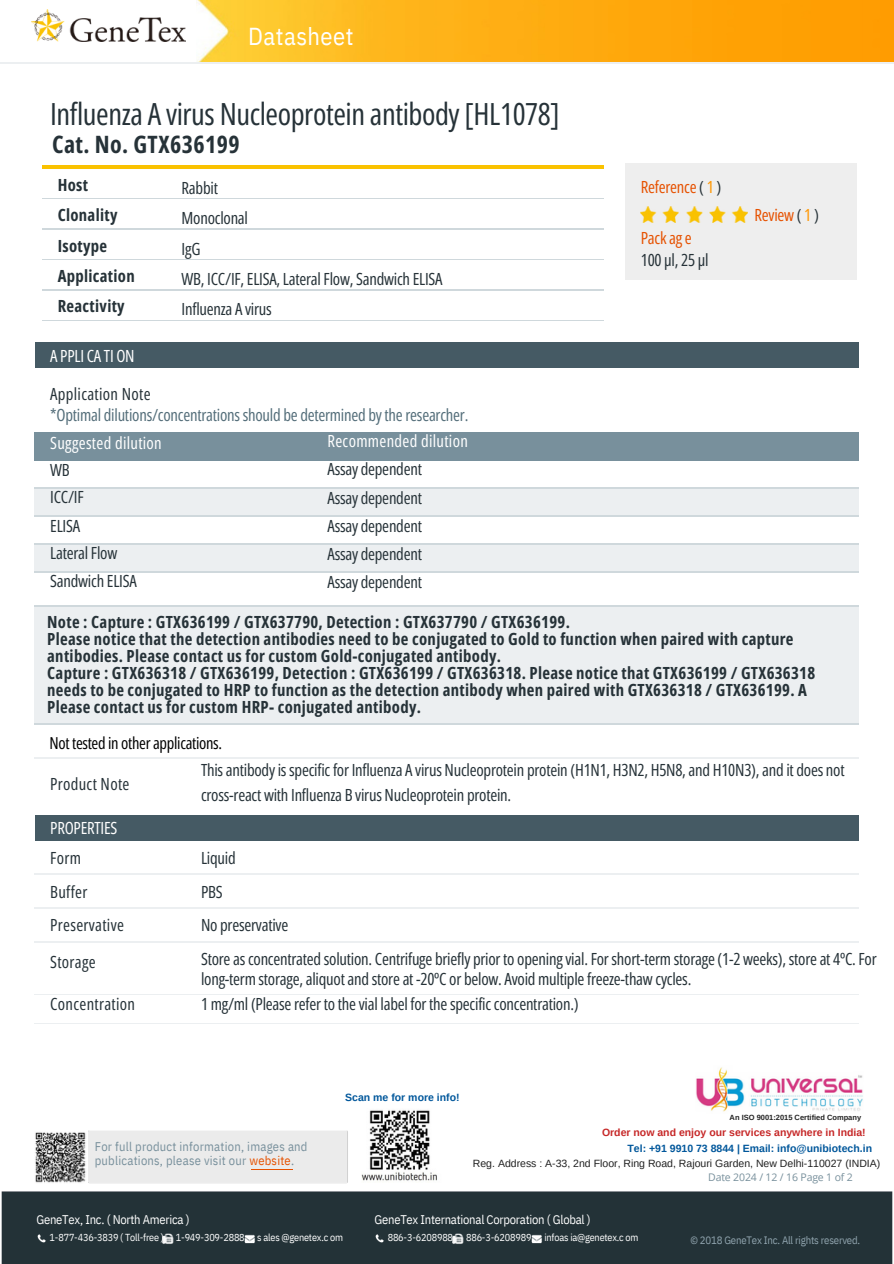
<style>
.page{position:relative;width:894px;height:1264px;background:#fff}
.page>*{position:absolute;margin:0;border:0;box-sizing:border-box;transform-origin:0 0}
.t1{font:30.45px "Open Sans Condensed";letter-spacing:-.015em;color:#263238}
.t2{font:24.45px "IBM Plex Sans Cond";letter-spacing:.02em;color:#fff}
.t3{font:700 23.85px "Open Sans Condensed";letter-spacing:.02em;color:#263238}
.t4{font:16.8px/28.2px "Open Sans Condensed";letter-spacing:-.015em;color:#263238}
.t5{font:700 16.8px/16.8px "Open Sans Condensed";letter-spacing:.02em;color:#263238}
.t6{font:16.8px/21.3px "Open Sans Condensed";letter-spacing:-.015em;color:#546e7a}
.t7{font:16.8px/33.8px "Open Sans Condensed";letter-spacing:.02em;color:#263238}
.t8{font:16.8px "Open Sans Condensed";letter-spacing:-.015em;color:#e65100}
.t9{font:16.8px "Open Sans Condensed";letter-spacing:-.015em;color:#fff}
.t10{font:16.5px "Open Sans Condensed";letter-spacing:-.02em;color:#000}
.t11{font:12.6px/14.7px "IBM Plex Sans Cond";letter-spacing:.02em;color:#78909c}
.t12{font:12.6px "IBM Plex Sans Cond";letter-spacing:-.02em;color:#fefefe}
.t13{font:10.8px "IBM Plex Sans Cond";letter-spacing:-.02em;color:#90a4ae}
.t14{font:10.5px "Arimo";color:#212121}
.t15{font:700 10.5px "Arimo";color:#01579b}
.t16{font:700 10.5px "Arimo";color:#c62828}
.t17{font:10.5px "Open Sans";letter-spacing:-.015em;color:#78909c}
.t18{font:10.2px "IBM Plex Sans Cond";letter-spacing:-.02em;color:#fefefe}
.t19{font:700 7.5px "Arimo";color:#212121}
.s1{color:#263238}
.s2{color:#fff}
.s3{color:#ff9600}
.s4{color:#e65100}
</style>
<div class="page">
<hr style="left:42px;top:166px;width:139px;height:2px;background:#fac200">
<hr style="left:181px;top:166px;width:422px;height:2px;background:#fac200">
<hr style="left:42px;top:198px;width:139px;height:1px;background:#cfd8dc">
<hr style="left:181px;top:198px;width:422px;height:1px;background:#cfd8dc">
<hr style="left:42px;top:229px;width:139px;height:1px;background:#cfd8dc">
<hr style="left:181px;top:229px;width:422px;height:1px;background:#cfd8dc">
<hr style="left:42px;top:259px;width:139px;height:1px;background:#cfd8dc">
<hr style="left:181px;top:259px;width:422px;height:1px;background:#cfd8dc">
<hr style="left:42px;top:290px;width:139px;height:1px;background:#cfd8dc">
<hr style="left:181px;top:290px;width:422px;height:1px;background:#cfd8dc">
<hr style="left:42px;top:320px;width:139px;height:1px;background:#cfd8dc">
<hr style="left:181px;top:320px;width:422px;height:1px;background:#cfd8dc">
<div style="left:35px;top:342px;width:823px;height:26px;background:#455a64"></div>
<div style="left:35px;top:815px;width:823px;height:25px;background:#455a64"></div>
<hr style="left:35px;top:757px;width:166px;height:1px;background:#eceff1">
<hr style="left:201px;top:757px;width:657px;height:1px;background:#eceff1">
<hr style="left:35px;top:873px;width:166px;height:1px;background:#eceff1">
<hr style="left:201px;top:873px;width:657px;height:1px;background:#eceff1">
<hr style="left:35px;top:907px;width:166px;height:1px;background:#eceff1">
<hr style="left:201px;top:907px;width:657px;height:1px;background:#eceff1">
<hr style="left:35px;top:942px;width:166px;height:1px;background:#eceff1">
<hr style="left:201px;top:942px;width:657px;height:1px;background:#eceff1">
<hr style="left:35px;top:994px;width:166px;height:1px;background:#eceff1">
<hr style="left:201px;top:994px;width:657px;height:1px;background:#eceff1">
<hr style="left:35px;top:1023px;width:166px;height:1px;background:#eceff1">
<hr style="left:201px;top:1023px;width:657px;height:1px;background:#eceff1">
<div style="left:35px;top:432px;width:285px;height:28px;background:#78909c"></div>
<div style="left:320px;top:432px;width:538px;height:28px;background:#78909c"></div>
<div style="left:35px;top:487px;width:285px;height:29px;background:#eceff1"></div>
<div style="left:320px;top:487px;width:538px;height:29px;background:#eceff1"></div>
<hr style="left:35px;top:487px;width:285px;height:1px;background:#cfd8dc">
<hr style="left:320px;top:487px;width:538px;height:1px;background:#cfd8dc">
<hr style="left:35px;top:516px;width:285px;height:1px;background:#cfd8dc">
<hr style="left:320px;top:516px;width:538px;height:1px;background:#cfd8dc">
<div style="left:35px;top:544px;width:285px;height:28px;background:#eceff1"></div>
<div style="left:320px;top:544px;width:538px;height:28px;background:#eceff1"></div>
<hr style="left:35px;top:544px;width:285px;height:1px;background:#cfd8dc">
<hr style="left:320px;top:544px;width:538px;height:1px;background:#cfd8dc">
<hr style="left:35px;top:572px;width:285px;height:1px;background:#cfd8dc">
<hr style="left:320px;top:572px;width:538px;height:1px;background:#cfd8dc">
<div style="left:35px;top:605px;width:823px;height:118px;background:#eceff1"></div>
<hr style="left:35px;top:605px;width:823px;height:1px;background:#cfd8dc">
<hr style="left:35px;top:723px;width:823px;height:1px;background:#cfd8dc">
<div style="left:625px;top:163px;width:231px;height:116px;background:#eee"></div>
<img style="left:640px;top:206px;width:107px;height:16px">
<img style="left:196px;top:0;width:696px;height:62px">
<hr style="left:0;top:62px;width:194px;height:1px;background:#eceff1">
<hr style="left:194px;top:62px;width:698px;height:1px;background:#eceff1">
<img style="left:31px;top:9px;width:154px;height:33px">
<img style="left:1px;top:1130px;width:892px;height:133px">
<img style="left:35px;top:1131px;width:51px;height:52px">
<hr style="left:251px;top:1168px;width:42px;height:1px;background:#e65100">
<svg style="left:36px;top:1233px;width:12px;height:11px"></svg>
<svg style="left:163px;top:1233px;width:11px;height:11px"></svg>
<svg style="left:244px;top:1233px;width:11px;height:11px"></svg>
<svg style="left:374px;top:1233px;width:11px;height:11px"></svg>
<svg style="left:453px;top:1233px;width:11px;height:11px"></svg>
<svg style="left:531px;top:1233px;width:11px;height:11px"></svg>
<img style="left:696px;top:1067px;width:167px;height:45px">
<img style="left:361px;top:1110px;width:80px;height:72px">
<h6 class="t2" style="left:248px;top:19px;width:107px">Datasheet</h6>
<p class="t1" style="left:50px;top:93px;width:511px">Influenza A virus Nucleoprotein antibody [HL1078]</p>
<h3 class="t3" style="left:52px;top:128px;width:189px">Cat. No. GTX636199</h3>
<h6 class="t5" style="left:58px;top:169px;width:78px;line-height:30.3px">Host<br>Clonality<br>Isotype<br>Application<br>Reactivity</h6>
<h6 class="t4" style="left:181px;top:172px;width:262px;line-height:30.3px">Rabbit<br>Monoclonal<br>IgG<br>WB, ICC/IF, ELISA, Lateral Flow, Sandwich ELISA<br>Influenza A virus</h6>
<p class="t9" style="left:50px;top:344px;width:86px">A PPLI CA TI ON</p>
<p class="t6" style="left:50px;top:383px;width:419px"><span class="s1">Application Note<br></span>*Optimal dilutions/concentrations should be determined by the researcher.</p>
<p class="t4" style="left:50px;top:429px;width:113px;line-height:27.5px"><span class="s2">Suggested dilution<br></span>WB<br>ICC/IF<br>ELISA<br>Lateral Flow<br>Sandwich ELISA</p>
<h6 class="t8" style="left:640px;top:175px;width:82px">Reference <span class="s1">(</span> <span class="s3">1</span> <span class="s1">)</span></h6>
<h6 class="t8" style="left:640px;top:226px;width:53px">Pack ag e</h6>
<h6 class="t4" style="left:640px;top:245px;width:69px">100 μl, 25 μl</h6>
<h6 class="t8" style="left:754px;top:203px;width:66px">Review <span class="s1">(</span> <span class="s3">1</span> <span class="s1">)</span></h6>
<h1 class="t4" style="left:327px;top:426px;width:142px"><span class="s2">Recommended dilution<br></span>Assay dependent<br>Assay dependent<br>Assay dependent<br>Assay dependent<br>Assay dependent</h1>
<h2 class="t5" style="left:47px;top:613px;width:769px">Note : Capture : GTX636199 / GTX637790, Detection : GTX637790 / GTX636199.<br>Please notice that the detection antibodies need to be conjugated to Gold to function when paired with capture antibodies. Please contact us for custom Gold-conjugated antibody.<br>Capture : GTX636318 / GTX636199, Detection : GTX636199 / GTX636318. Please notice that GTX636199 / GTX636318 needs to be conjugated to HRP to function as the detection antibody when paired with GTX636318 / GTX636199. A Please contact us for custom HRP- conjugated antibody.</h2>
<p class="t10" style="left:49px;top:731px;width:174px">Not tested in other applications.</p>
<h6 class="t7" style="left:50px;top:766px;width:81px">Product Note</h6>
<h5 class="t9" style="left:50px;top:816px;width:69px">PROPERTIES</h5>
<p class="t7" style="left:50px;top:840px;width:75px">Form<br>Buffer<br>Preservative</p>
<p class="t7" style="left:50px;top:945px;width:47px">Storage</p>
<p class="t7" style="left:50px;top:986px;width:86px">Concentration</p>
<h6 class="t4" style="left:201px;top:757px;width:645px;line-height:24.8px">This antibody is specific for Influenza A virus Nucleoprotein protein (H1N1, H3N2, H5N8, and H10N3), and it does not cross-react with Influenza B virus Nucleoprotein protein.</h6>
<h6 class="t4" style="left:201px;top:840px;width:677px;line-height:33.8px">Liquid<br>PBS<br>No preservative<br>Store as concentrated solution. Centrifuge briefly prior to opening vial. For short-term storage (1-2 weeks), store at 4ºC. For</h6>
<h6 class="t4" style="left:201px;top:966px;width:491px;line-height:24.8px">long-term storage, aliquot and store at -20ºC or below. Avoid multiple freeze-thaw cycles.<br>1 mg/ml (Please refer to the vial label for the specific concentration.)</h6>
<p class="t15" style="left:345px;top:1091px;width:116px">Scan me for more info!</p>
<p class="t19" style="left:729px;top:1112px;width:133px">An ISO 9001:2015 Certified Company</p>
<h4 class="t11" style="left:95px;top:1138px;width:214px">For full product information, images and publications, please visit our <span class="s4">website</span>.</h4>
<p class="t16" style="left:602px;top:1126px;width:265px">Order now and enjoy our services anywhere in India!</p>
<p class="t15" style="left:627px;top:1142px;width:246px">Tel: +91 9910 73 8844 | Email: info@unibiotech.in</p>
<p class="t14" style="left:472px;top:1157px;width:409px">Reg. Address : A-33, 2nd Floor, Ring Road, Rajouri Garden, New Delhi-110027 (INDIA)</p>
<p class="t17" style="left:708px;top:1169px;width:146px">Date 2024 / 12 / 16 Page 1 of 2</p>
<h6 class="t12" style="left:36px;top:1210px;width:155px">GeneTex, Inc. ( North America )</h6>
<h6 class="t12" style="left:374px;top:1210px;width:217px">GeneTex International Corporation ( Global )</h6>
<p class="t18" style="left:50px;top:1230px;width:116px">1-877-436-3839 ( Toll-free )</p>
<p class="t18" style="left:176px;top:1230px;width:70px">1-949-309-2888</p>
<p class="t18" style="left:257px;top:1230px;width:87px">s ales @genetex.c om</p>
<p class="t18" style="left:387px;top:1230px;width:67px">886-3-6208988</p>
<p class="t18" style="left:466px;top:1230px;width:67px">886-3-6208989</p>
<p class="t18" style="left:544px;top:1230px;width:96px">infoas ia@genetex.c om</p>
<p class="t13" style="left:690px;top:1232px;width:171px">© 2018 GeneTex Inc. All rights reserved.</p>
</div>
